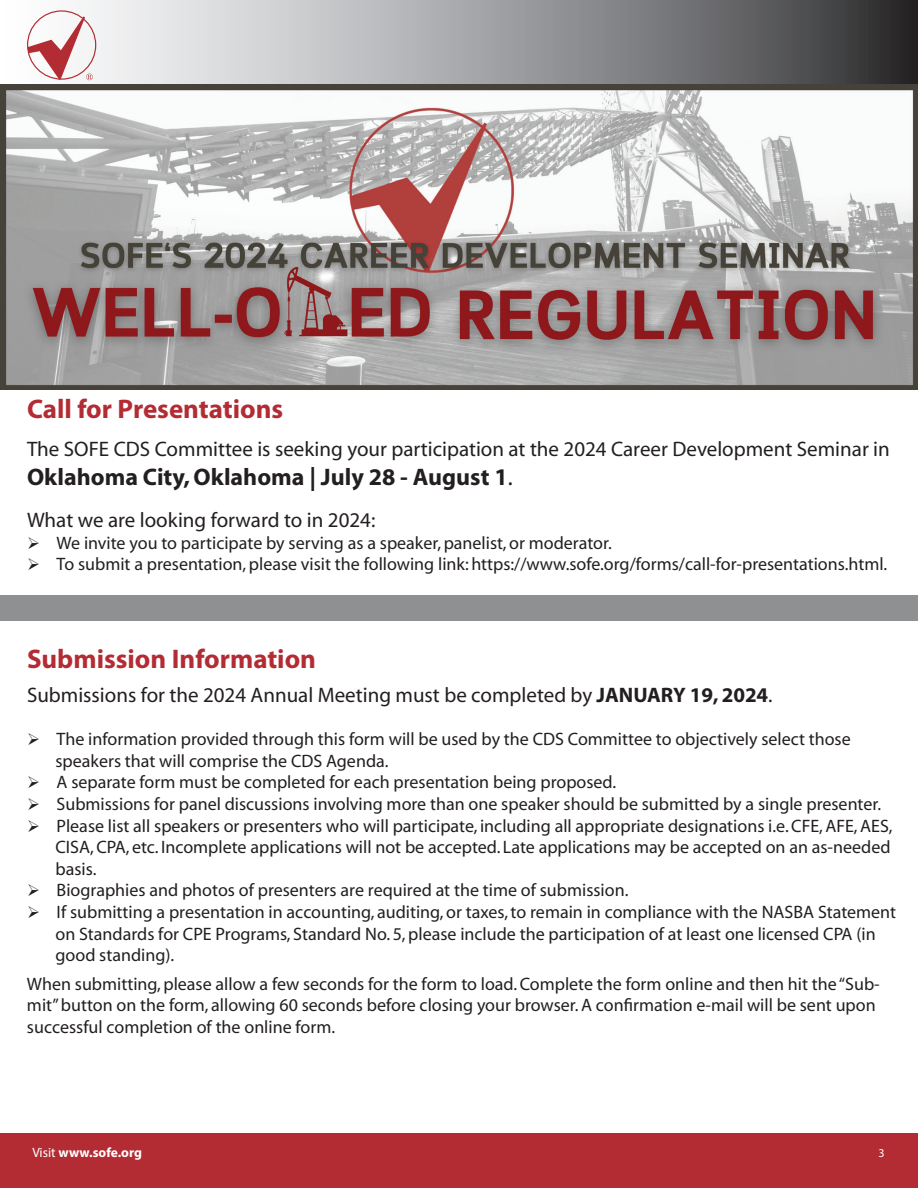
<style>
.page{position:relative;width:918px;height:1188px;background:#fff}
.page>*{position:absolute;margin:0;border:0;box-sizing:border-box;transform-origin:0 0}
.t1{font:700 27px "Myriad Pro";color:#b32c33}
.t2{font:700 24px "Myriad";color:#231f20}
.t3{font:21px "Myriad";color:#231f20}
.t4{font:18px/21.6px "Myriad";color:#231f20}
.t5{font:700 13.5px "Myriad Pro";color:#fff}
.t6{font:12px "Myriad Pro";color:#fff}
.s1{font-weight:400}
.s2{font-weight:700}
</style>
<div class="page">
<div style="left:0;top:1133px;width:918px;height:55px;background:#b32c33"></div>
<svg style="left:0;top:0;width:918px;height:85px"></svg>
<svg style="left:28px;top:16px;width:65px;height:64px"></svg>
<div style="left:0;top:596px;width:918px;height:25px;background:#8e9091"></div>
<img style="left:0;top:85px;width:918px;height:304px">
<h1 class="t1" style="left:27px;top:391px;width:258px">Call for Presentations</h1>
<p class="t3" style="left:27px;top:439px;width:864px">The SOFE CDS Committee is seeking your participation at the 2024 Career Development Seminar in</p>
<h2 class="t2" style="left:27px;top:465px;width:487px">Oklahoma City, Oklahoma | July 28 - August 1<span class="s1">.</span></h2>
<p class="t3" style="left:27px;top:510px;width:350px">What we are looking forward to in 2024:</p>
<p class="t4" style="left:27px;top:533px;width:586px">➢ We invite you to participate by serving as a speaker, panelist, or moderator.</p>
<p class="t4" style="left:27px;top:554px;width:862px">➢ To submit a presentation, please visit the following link: https://www.sofe.org/forms/call-for-presentations.html.</p>
<h1 class="t1" style="left:27px;top:641px;width:291px">Submission Information</h1>
<p class="t3" style="left:27px;top:685px;width:747px">Submissions for the 2024 Annual Meeting must be completed by <span class="s2">JANUARY 19, 2024</span>.</p>
<p class="t4" style="left:55px;top:729px;width:797px;text-indent:-28px">➢ The information provided through this form will be used by the CDS Committee to objectively select those speakers that will comprise the CDS Agenda.</p>
<p class="t4" style="left:27px;top:772px;width:591px">➢ A separate form must be completed for each presentation being proposed.</p>
<p class="t4" style="left:27px;top:794px;width:856px">➢ Submissions for panel discussions involving more than one speaker should be submitted by a single presenter.</p>
<p class="t4" style="left:55px;top:816px;width:839px;text-align:justify;text-indent:-28px">➢ Please list all speakers or presenters who will participate, including all appropriate designations i.e. CFE, AFE, AES, CISA, CPA, etc. Incomplete applications will not be accepted. Late applications may be accepted on an as-needed basis.</p>
<p class="t4" style="left:27px;top:880px;width:603px">➢ Biographies and photos of presenters are required at the time of submission.</p>
<p class="t4" style="left:55px;top:902px;width:842px;text-indent:-28px">➢ If submitting a presentation in accounting, auditing, or taxes, to remain in compliance with the NASBA Statement on Standards for CPE Programs, Standard No. 5, please include the participation of at least one licensed CPA (in good standing).</p>
<p class="t4" style="left:27px;top:974px;width:854px">When submitting, please allow a few seconds for the form to load. Complete the form online and then hit the “Sub&shy;mit” button on the form, allowing 60 seconds before closing your browser. A confirmation e-mail will be sent upon successful completion of the online form.</p>
<p class="t5" style="left:32px;top:1144px;width:111px"><span class="s1">Visit</span> www.sofe.org</p>
<p class="t6" style="left:878px;top:1146px;width:8px">3</p>
</div>
